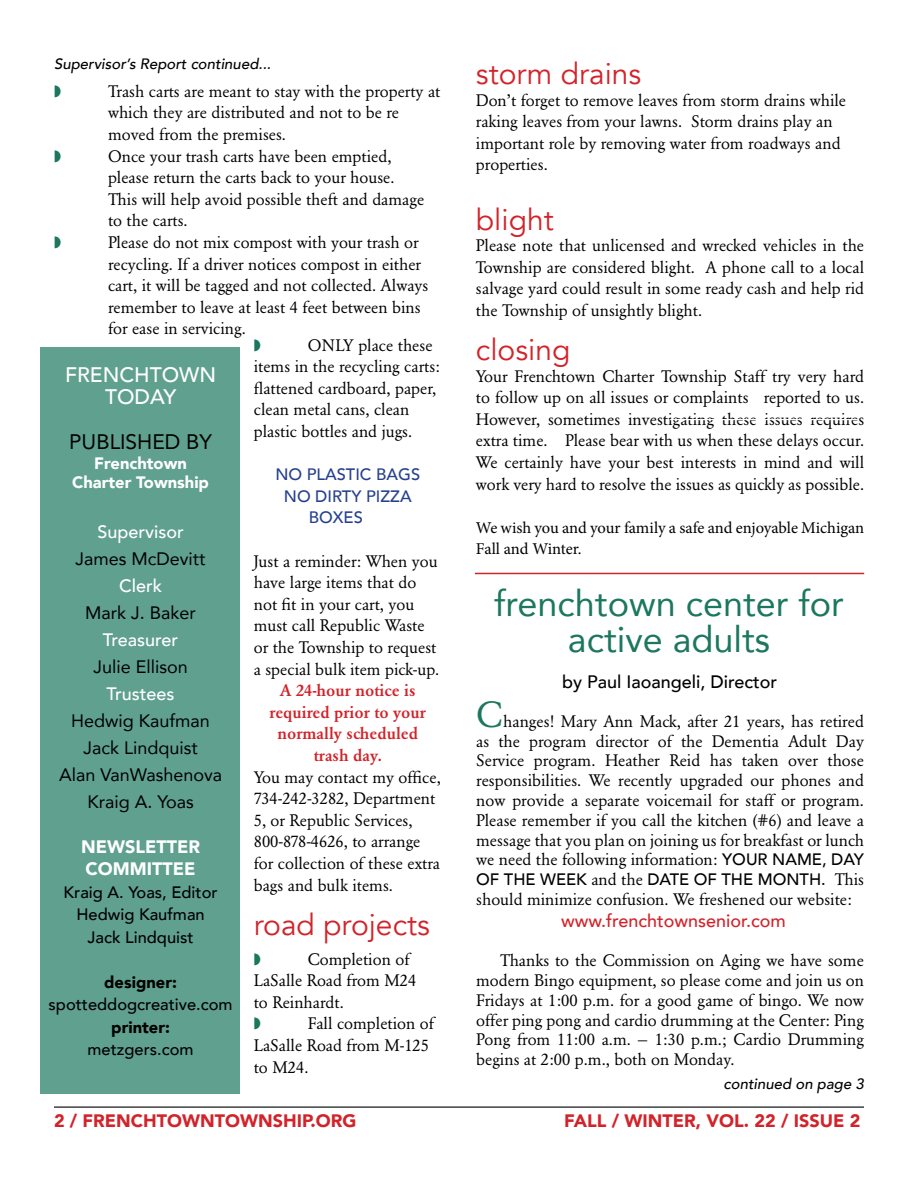
<style>
.page{position:relative;width:918px;height:1188px;background:#fff}
.page>*{position:absolute;margin:0;border:0;box-sizing:border-box;transform-origin:0 0}
.t1{font:36px/36px "Avenir";color:#1c775f;text-align:center}
.t2{font:30px "Avenir";color:#d2232a}
.t3{font:500 21px/22.5px "Avenir";color:#fff;text-align:center}
.t4{font:21px "Avenir";color:#000}
.t5{font:18px/27px "Avenir";color:#000;text-align:center}
.t6{font:900 18px "Avenir";color:#d2232a}
.t7{font:500 18px "Avenir";color:#fff}
.t8{font:500 18px "Avenir";color:#000}
.t9{font:500 18px "Avenir";color:#d2232a}
.t10{font:900 18px/22.5px "Avenir";color:#fff}
.t11{font:16.5px/21.6px "Garamond BE";color:#000}
.t12{font:500 16.5px/22.5px "Avenir";color:#000;text-align:center}
.t13{font:16.5px/21.6px "Minion Pro";letter-spacing:-.005em;color:#000}
.t14{font:500 16.5px/21.6px "Garamond BE";color:#d2232a;text-align:center}
.t15{font:500 16.5px "Avenir";color:#25408f}
.t16{font:900 16.5px/19.5px "Avenir";color:#fff;text-align:center}
.t17{font:900 16.5px "Avenir";color:#000}
.t18{font:italic 500 15px "Avenir";color:#000}
.s1{font-size:36px;color:#1c775f}
.s2{font-family:"Avenir";font-weight:500}
.s3{font-family:"Garamond BE";font-weight:400}
</style>
<div class="page">
<hr style="left:54px;top:1107px;width:810px;height:1px;background:#000">
<div style="left:41px;top:347px;width:199px;height:746px;background:#60a08f"></div>
<hr style="left:475px;top:573px;width:389px;height:1px;background:#d2232a">
<p class="t18" style="left:54px;top:55px;width:219px">Supervisor’s Report continued...</p>
<p class="t11" style="left:108px;top:80px;width:334px">Trash carts are meant to stay with the property at which they are distributed and not to be re moved from the premises.<br>Once your trash carts have been emptied,<br>please return the carts back to your house.<br>This will help avoid possible theft and damage to the carts.<br>Please do not mix compost with your trash or recycling. If a driver notices compost in either cart, it will be tagged and not collected. Always remember to leave at least 4 feet between bins for ease in servicing.</p>
<p class="t11" style="left:254px;top:334px;width:188px;text-indent:54px">ONLY place these items in the recycling carts: flattened cardboard, paper, clean metal cans, clean plastic bottles and jugs.</p>
<p class="t15" style="left:275px;top:460px;width:146px">NO PLASTIC BAGS</p>
<p class="t15" style="left:284px;top:482px;width:129px">NO DIRTY PIZZA</p>
<p class="t15" style="left:309px;top:503px;width:56px">BOXES</p>
<p class="t11" style="left:254px;top:550px;width:187px">Just a reminder: When you have large items that do not fit in your cart, you must call Republic Waste or the Township to request a special bulk item pick-up.</p>
<p class="t14" style="left:270px;top:680px;width:158px">A 24-hour notice is required prior to your normally scheduled trash day.</p>
<p class="t11" style="left:254px;top:766px;width:188px">You may contact my office,<br>734-242-3282, Department<br>5, or Republic Services,<br>800-878-4626, to arrange for collection of these extra bags and bulk items.</p>
<h2 class="t2" style="left:254px;top:906px;width:178px">road projects</h2>
<p class="t11" style="left:254px;top:948px;width:164px;text-indent:54px">Completion of<br>LaSalle Road from M24 to Reinhardt.</p>
<p class="t11" style="left:254px;top:1013px;width:182px;text-indent:54px">Fall completion of<br>LaSalle Road from M-125 to M24.</p>
<p class="t3" style="left:65px;top:362px;width:153px">FRENCHTOWN<br>TODAY</p>
<p class="t4" style="left:69px;top:425px;width:144px">PUBLISHED BY</p>
<p class="t16" style="left:72px;top:453px;width:138px">Frenchtown<br>Charter Township</p>
<p class="t7" style="left:97px;top:516px;width:88px">Supervisor</p>
<p class="t5" style="left:76px;top:545px;width:132px">James McDevitt</p>
<p class="t7" style="left:119px;top:570px;width:45px">Clerk</p>
<p class="t5" style="left:85px;top:599px;width:112px">Mark J. Baker</p>
<p class="t7" style="left:103px;top:624px;width:77px">Treasurer</p>
<p class="t5" style="left:93px;top:653px;width:96px">Julie Ellison</p>
<p class="t7" style="left:107px;top:678px;width:70px">Trustees</p>
<p class="t5" style="left:59px;top:707px;width:165px">Hedwig Kaufman<br>Jack Lindquist<br>Alan VanWashenova<br>Kraig A. Yoas</p>
<p class="t10" style="left:81px;top:835px;width:121px">NEWSLETTER<br>COMMITTEE</p>
<p class="t12" style="left:64px;top:880px;width:156px">Kraig A. Yoas, Editor<br>Hedwig Kaufman<br>Jack Lindquist</p>
<p class="t17" style="left:104px;top:968px;width:74px">designer:</p>
<p class="t12" style="left:49px;top:992px;width:186px">spotteddogcreative.com</p>
<p class="t17" style="left:111px;top:1013px;width:60px">printer:</p>
<p class="t12" style="left:88px;top:1037px;width:108px">metzgers.com</p>
<h2 class="t2" style="left:476px;top:56px;width:167px">storm drains</h2>
<p class="t11" style="left:476px;top:89px;width:372px">Don’t forget to remove leaves from storm drains while raking leaves from your lawns. Storm drains play an important role by removing water from roadways and properties.</p>
<h2 class="t2" style="left:476px;top:201px;width:79px">blight</h2>
<p class="t11" style="left:476px;top:235px;width:390px;text-align:justify">Please note that unlicensed and wrecked vehicles in the Township are considered blight. A phone call to a local salvage yard could result in some ready cash and help rid the Township of unsightly blight.</p>
<h2 class="t2" style="left:476px;top:332px;width:96px">closing</h2>
<p class="t11" style="left:476px;top:365px;width:390px;text-align:justify">Your Frenchtown Charter Township Staff try very hard to follow up on all issues or complaints reported to us.<br>However, sometimes investigating these issues requires extra time. Please bear with us when these delays occur.<br>We certainly have your best interests in mind and will work very hard to resolve the issues as quickly as possible.</p>
<p class="t13" style="left:476px;top:517px;width:390px">We wish you and your family a safe and enjoyable Michigan<br>Fall and Winter.</p>
<h1 class="t1" style="left:494px;top:585px;width:351px">frenchtown center for active adults</h1>
<p class="t8" style="left:562px;top:666px;width:217px">by Paul Iaoangeli, Director</p>
<p class="t11" style="left:476px;top:711px;width:389px;line-height:19.8px;text-align:justify"><span class="s1">C</span>hanges! Mary Ann Mack, after 21 years, has retired as the program director of the Dementia Adult Day Service program. Heather Reid has taken over those responsibilities. We recently upgraded our phones and now provide a separate voicemail for staff or program.<br>Please remember if you call the kitchen (#6) and leave a message that you plan on joining us for breakfast or lunch we need the following information: <span class="s2">YOUR NAME, DAY</span></p>
<p class="t12" style="left:476px;top:867px;width:389px">OF THE WEEK <span class="s3">and the</span> DATE OF THE MONTH. <span class="s3">This</span></p>
<p class="t11" style="left:476px;top:889px;width:377px">should minimize confusion. We freshened our website:</p>
<p class="t9" style="left:561px;top:905px;width:226px">www.frenchtownsenior.com</p>
<p class="t11" style="left:476px;top:951px;width:389px;line-height:19.8px;text-align:justify;text-indent:24px">Thanks to the Commission on Aging we have some modern Bingo equipment, so please come and join us on Fridays at 1:00 p.m. for a good game of bingo. We now offer ping pong and cardio drumming at the Center: Ping Pong from 11:00 a.m. — 1:30 p.m.; Cardio Drumming begins at 2:00 p.m., both on Monday.</p>
<p class="t18" style="left:724px;top:1075px;width:142px">continued on page 3</p>
<p class="t6" style="left:54px;top:1105px;width:304px">2 / FRENCHTOWNTOWNSHIP.ORG</p>
<p class="t6" style="left:564px;top:1105px;width:298px">FALL / WINTER, VOL. 22 / ISSUE 2</p>
</div>
